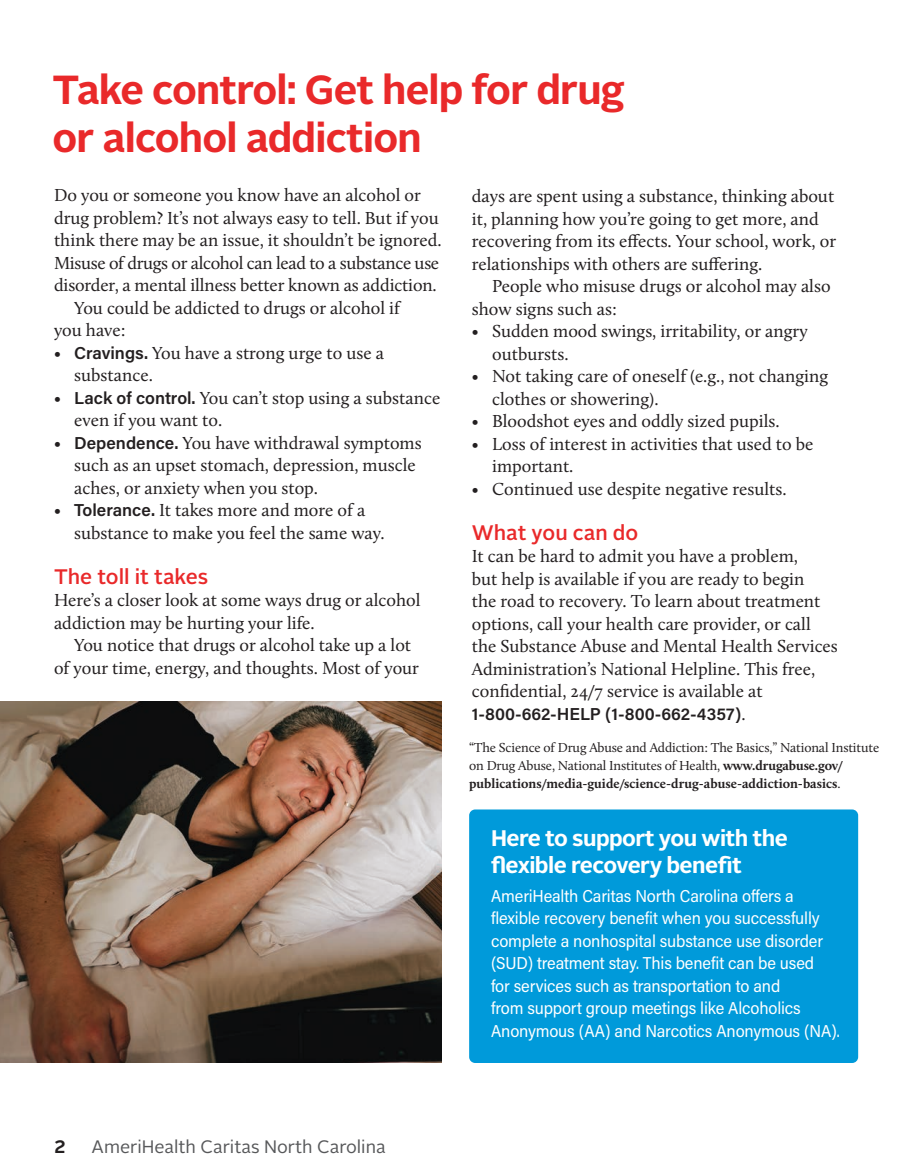
<style>
.page{position:relative;width:905px;height:1175px;background:#fff}
.page>*{position:absolute;margin:0;border:0;box-sizing:border-box;transform-origin:0 0}
.t1{font:700 40.5px "Alright Sans";letter-spacing:-.02em;color:#e9292a}
.t2{font:700 22.5px/27px "Alright Sans";letter-spacing:-.025em;color:#fff}
.t3{font:500 21px "Alright Sans";color:#e9292a}
.t4{font:18px/22.5px "Calluna";color:#231f20}
.t5{font:18px "Alright Sans";color:#57585a}
.t6{font:700 18px "Alright Sans";color:#231f20}
.t7{font:17.25px/22.5px "Acumin Pro Semi Cond";letter-spacing:-.01em;color:#fff}
.t8{font:600 17.25px "Acumin Pro";letter-spacing:.005em;color:#231f20}
.t9{font:13.5px/18px "Calluna";letter-spacing:-.01em;color:#231f20}
.s1{font-family:"Acumin Pro";font-weight:600;font-size:17.25px}
.s2{font-family:"Calluna";font-weight:400;font-size:18px}
.s3{font-weight:700}
</style>
<div class="page">
<img style="left:0;top:702px;width:441px;height:360px">
<div style="left:469px;top:809px;width:389px;height:254px;background:#009ada;border-radius:6px"></div>
<p class="t1" style="left:52px;top:61px;width:573px">Take control: Get help for drug</p>
<h1 class="t1" style="left:52px;top:109px;width:370px">or alcohol addiction</h1>
<p class="t4" style="left:54px;top:184px;width:389px">Do you or someone you know have an alcohol or drug problem? It’s not always easy to tell. But if you think there may be an issue, it shouldn’t be ignored.<br>Misuse of drugs or alcohol can lead to a substance use disorder, a mental illness better known as addiction.</p>
<p class="t4" style="left:54px;top:296px;width:349px;text-indent:20px">You could be addicted to drugs or alcohol if you have:</p>
<p class="t4" style="left:74px;top:341px;width:311px;text-indent:-20px">• <span class="s1">Cravings.</span> You have a strong urge to use a substance.</p>
<p class="t4" style="left:74px;top:386px;width:367px;text-indent:-20px">• <span class="s1">Lack of control.</span> You can’t stop using a substance even if you want to.</p>
<p class="t4" style="left:74px;top:431px;width:349px;text-indent:-20px">• <span class="s1">Dependence.</span> You have withdrawal symptoms such as an upset stomach, depression, muscle aches, or anxiety when you stop.</p>
<p class="t4" style="left:74px;top:499px;width:312px;text-indent:-20px">• <span class="s1">Tolerance.</span> It takes more and more of a substance to make you feel the same way.</p>
<p class="t3" style="left:54px;top:562px;width:156px">The toll it takes</p>
<p class="t4" style="left:54px;top:589px;width:368px">Here’s a closer look at some ways drug or alcohol addiction may be hurting your life.</p>
<p class="t4" style="left:54px;top:634px;width:366px;text-indent:20px">You notice that drugs or alcohol take up a lot of your time, energy, and thoughts. Most of your</p>
<p class="t4" style="left:472px;top:184px;width:366px">days are spent using a substance, thinking about it, planning how you’re going to get more, and recovering from its efects. Your school, work, or relationships with others are sufering.</p>
<p class="t4" style="left:472px;top:274px;width:360px;text-indent:20px">People who misuse drugs or alcohol may also show signs such as:</p>
<p class="t4" style="left:492px;top:319px;width:317px;text-indent:-20px">• Sudden mood swings, irritability, or angry outbursts.</p>
<p class="t4" style="left:492px;top:364px;width:337px;text-indent:-20px">• Not taking care of oneself (e.g., not changing clothes or showering).</p>
<p class="t4" style="left:472px;top:409px;width:309px">• Bloodshot eyes and oddly sized pupils.</p>
<p class="t4" style="left:492px;top:432px;width:323px;text-indent:-20px">• Loss of interest in activities that used to be important.</p>
<p class="t4" style="left:472px;top:477px;width:316px">• Continued use despite negative results.</p>
<p class="t3" style="left:472px;top:518px;width:168px">What you can do</p>
<p class="t4" style="left:472px;top:544px;width:367px">It can be hard to admit you have a problem,<br>but help is available if you are ready to begin<br>the road to recovery. To learn about treatment options, call your health care provider, or call the Substance Abuse and Mental Health Services Administration’s National Helpline. This free, confdential, 24/7 service is available at</p>
<p class="t8" style="left:472px;top:701px;width:275px">1-800-662-HELP (1-800-662-4357)<span class="s2">.</span></p>
<p class="t9" style="left:469px;top:738px;width:411px">“The Science of Drug Abuse and Addiction: The Basics,” National Institute on Drug Abuse, National Institutes of Health, <span class="s3">www.drugabuse.gov/ publications/media-guide/science-drug-abuse-addiction-basics</span>.</p>
<h3 class="t2" style="left:491px;top:825px;width:298px">Here to support you with the fexible recovery beneft</h3>
<p class="t7" style="left:491px;top:884px;width:350px">AmeriHealth Caritas North Carolina ofers a flexible recovery benefit when you successfully complete a nonhospital substance use disorder (SUD) treatment stay. This benefit can be used<br>for services such as transportation to and<br>from support group meetings like Alcoholics Anonymous (AA) and Narcotics Anonymous (NA).</p>
<p class="t6" style="left:54px;top:1133px;width:13px">2</p>
<p class="t5" style="left:91px;top:1134px;width:295px">AmeriHealth Caritas North Carolina</p>
</div>
